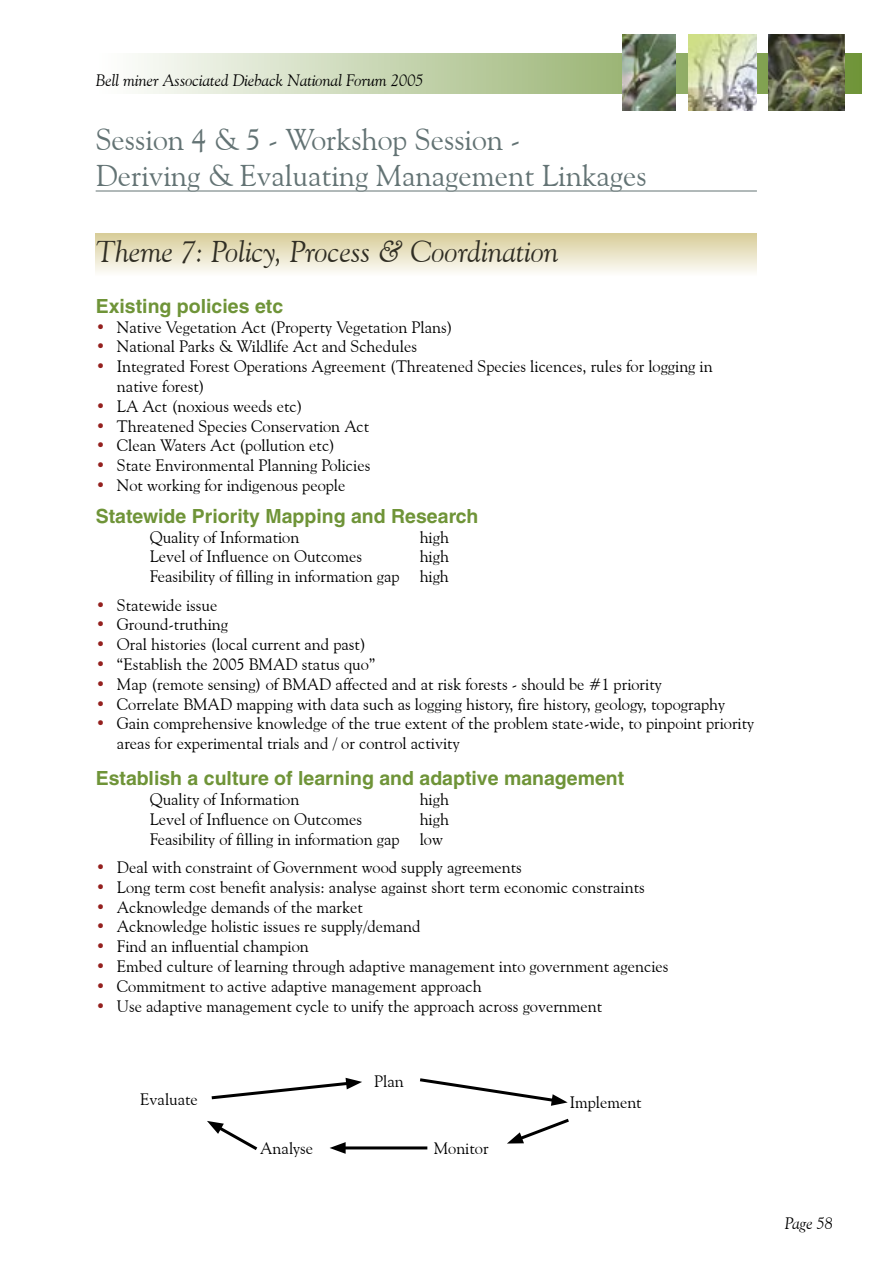
<style>
.page{position:relative;width:893px;height:1263px;background:#fff}
.page>*{position:absolute;margin:0;border:0;box-sizing:border-box;transform-origin:0 0}
.t1{font:30px/36px "Goudy Old Style BT";color:#637374}
.t2{font:italic 30px "Goudy Old Style BT";color:#302e24}
.t3{font:700 19.5px "Helvetica";color:#6f9438}
.t4{font:16.5px/19.8px "Goudy Old Style BT";color:#000}
.t5{font:italic 16.5px "Goudy Old Style BT";color:#000}
.t6{font:16.5px/19.8px "Goudy Old Style BT";color:#94201e;text-align:justify}
</style>
<div class="page">
<hr style="left:96px;top:191px;width:661px;height:1px;background:#637374">
<svg style="left:138px;top:53px;width:723px;height:41px;background:#c3d3ad"></svg>
<img style="left:689px;top:34px;width:68px;height:77px">
<img style="left:768px;top:34px;width:77px;height:77px">
<img style="left:622px;top:34px;width:54px;height:76px">
<svg style="left:211px;top:1078px;width:151px;height:22px"></svg>
<svg style="left:420px;top:1078px;width:148px;height:28px"></svg>
<svg style="left:507px;top:1118px;width:62px;height:26px"></svg>
<hr style="left:340px;top:1146px;width:87px;height:3px;background:#000">
<svg style="left:330px;top:1142px;width:16px;height:12px"></svg>
<svg style="left:207px;top:1121px;width:51px;height:29px"></svg>
<div style="left:96px;top:234px;width:661px;height:42px;background:linear-gradient(to bottom,#d8cd9a,#fdfcf9)"></div>
<p class="t5" style="left:96px;top:70px;width:330px">Bell miner Associated Dieback National Forum 2005</p>
<h1 class="t1" style="left:96px;top:121px;width:553px">Session 4 &amp; 5 - Workshop Session -<br>Deriving &amp; Evaluating Management Linkages</h1>
<h1 class="t2" style="left:96px;top:233px;width:465px">Theme 7: Policy, Process &amp; Coordination</h1>
<p class="t3" style="left:96px;top:294px;width:189px">Existing policies etc</p>
<p class="t4" style="left:117px;top:317px;width:597px">Native Vegetation Act (Property Vegetation Plans)<br>National Parks &amp; Wildlife Act and Schedules<br>Integrated Forest Operations Agreement (Threatened Species licences, rules for logging in native forest)<br>LA Act (noxious weeds etc)<br>Threatened Species Conservation Act<br>Clean Waters Act (pollution etc)<br>State Environmental Planning Policies<br>Not working for indigenous people</p>
<p class="t3" style="left:96px;top:504px;width:384px">Statewide Priority Mapping and Research</p>
<p class="t4" style="left:150px;top:527px;width:151px">Quality of Information</p>
<p class="t4" style="left:420px;top:527px;width:31px">high</p>
<p class="t4" style="left:150px;top:546px;width:214px">Level of Influence on Outcomes</p>
<p class="t6" style="left:96px;top:317px;width:11px">• • •</p>
<p class="t6" style="left:96px;top:396px;width:11px">• • • • •</p>
<p class="t4" style="left:150px;top:546px;width:301px;text-align:right">high<br>Feasibility of filling in information gap high</p>
<p class="t4" style="left:117px;top:595px;width:639px">Statewide issue<br>Ground-truthing<br>Oral histories (local current and past)<br>“Establish the 2005 BMAD status quo”<br>Map (remote sensing) of BMAD affected and at risk forests - should be #1 priority<br>Correlate BMAD mapping with data such as logging history, fire history, geology, topography Gain comprehensive knowledge of the true extent of the problem state-wide, to pinpoint priority areas for experimental trials and / or control activity</p>
<p class="t3" style="left:96px;top:766px;width:530px">Establish a culture of learning and adaptive management</p>
<p class="t4" style="left:150px;top:789px;width:151px">Quality of Information</p>
<p class="t4" style="left:420px;top:789px;width:31px">high</p>
<p class="t4" style="left:150px;top:809px;width:214px">Level of Influence on Outcomes</p>
<p class="t6" style="left:96px;top:595px;width:11px">• • • • • • •</p>
<p class="t4" style="left:150px;top:809px;width:301px;text-indent:270px">high<br>Feasibility of filling in information gap low</p>
<p class="t4" style="left:117px;top:857px;width:553px">Deal with constraint of Government wood supply agreements<br>Long term cost benefit analysis: analyse against short term economic constraints Acknowledge demands of the market<br>Acknowledge holistic issues re supply/demand<br>Find an influential champion<br>Embed culture of learning through adaptive management into government agencies Commitment to active adaptive management approach<br>Use adaptive management cycle to unify the approach across government</p>
<p class="t6" style="left:96px;top:857px;width:11px">• • • • • • • •</p>
<p class="t4" style="left:140px;top:1089px;width:59px">Evaluate</p>
<p class="t4" style="left:374px;top:1071px;width:31px">Plan</p>
<p class="t4" style="left:260px;top:1138px;width:54px">Analyse</p>
<p class="t4" style="left:434px;top:1138px;width:56px">Monitor</p>
<p class="t4" style="left:570px;top:1092px;width:73px">Implement</p>
<p class="t5" style="left:785px;top:1213px;width:50px">Page 58</p>
</div>
